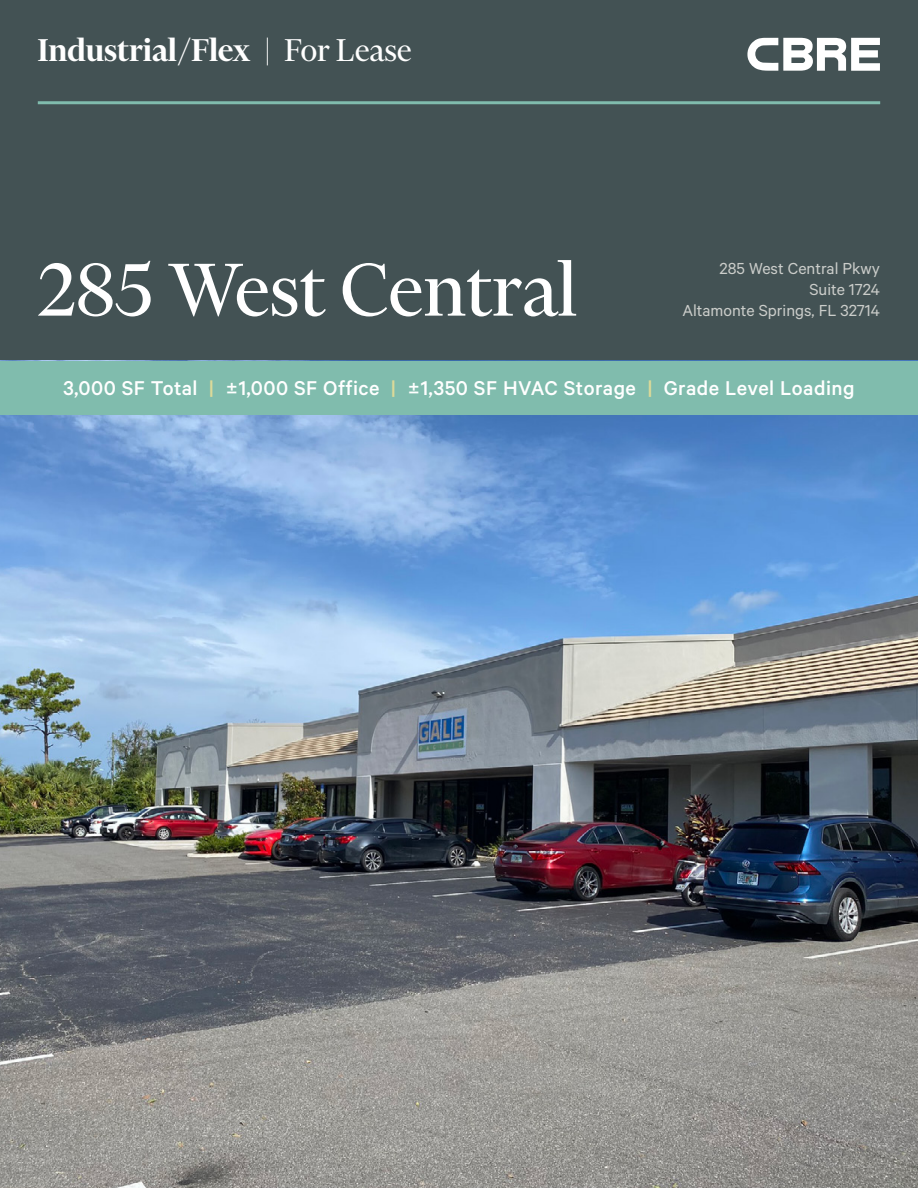
<style>
.page{position:relative;width:918px;height:1188px;background:#435254}
.page>*{position:absolute;margin:0;border:0;box-sizing:border-box;transform-origin:0 0}
.t1{font:85.5px "Financier Display";color:#fff}
.t2{font:600 36px "Financier Display";color:#fff}
.t3{font:500 22.5px "Calibre";letter-spacing:.02em;color:#fff}
.t4{font:18px/21px "Calibre";color:#cbcdca;text-align:right}
.s1{font-weight:400}
.s2{color:#dcda99}
</style>
<div class="page">
<img style="left:0;top:415px;width:918px;height:773px">
<svg style="left:747px;top:38px;width:133px;height:33px"></svg>
<hr style="left:38px;top:101px;width:842px;height:3px;background:#80bcad">
<div style="left:0;top:361px;width:918px;height:54px;background:#80bcad"></div>
<h2 class="t2" style="left:38px;top:26px;width:375px">Industrial/Flex <span class="s1">| For Lease</span></h2>
<h1 class="t1" style="left:38px;top:245px;width:541px">285 West Central</h1>
<p class="t4" style="left:682px;top:257px;width:199px">285 West Central Pkwy<br>Suite 1724<br>Altamonte Springs, FL 32714</p>
<p class="t3" style="left:63px;top:375px;width:793px">3,000 SF Total <span class="s2">|</span> ±1,000 SF Office <span class="s2">|</span> ±1,350 SF HVAC Storage <span class="s2">|</span> Grade Level Loading</p>
</div>
